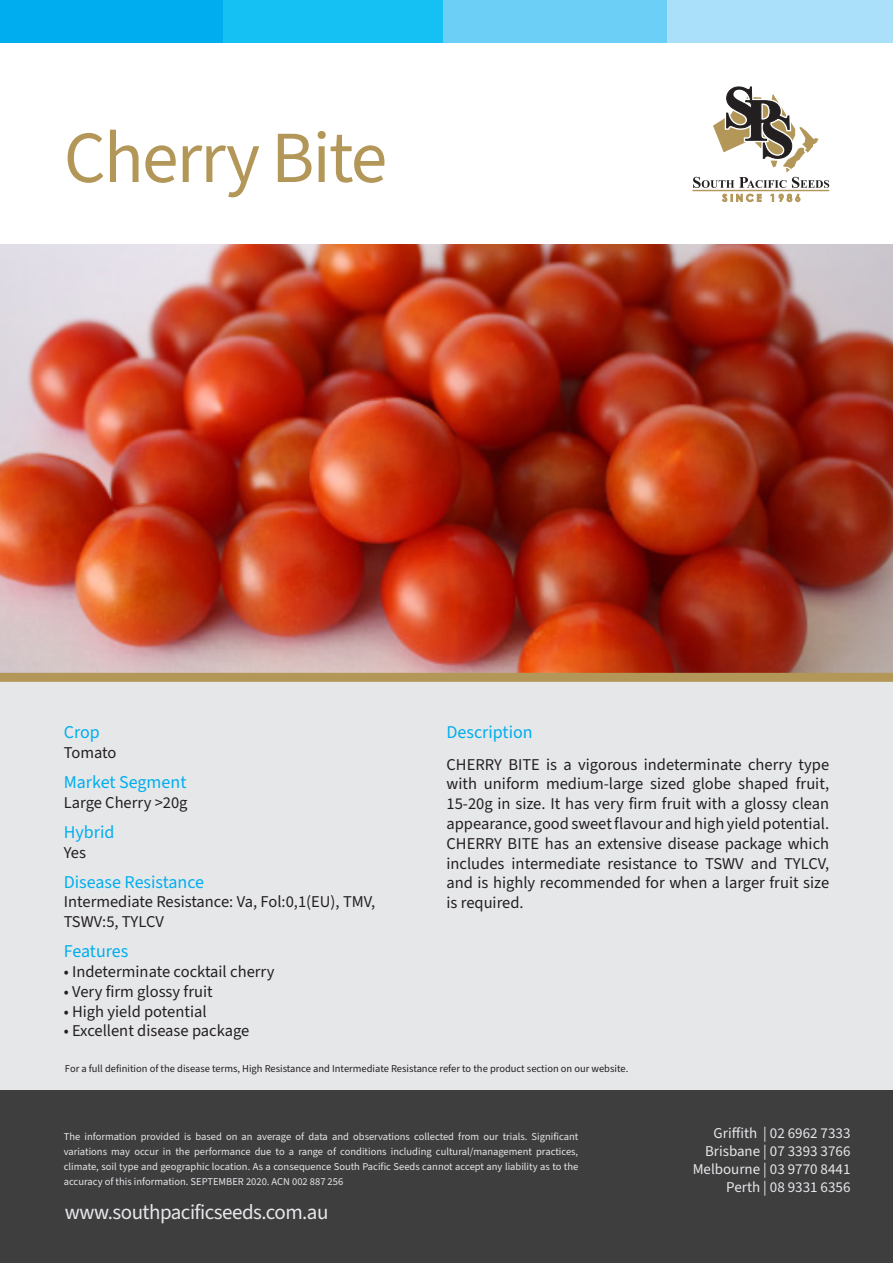
<style>
.page{position:relative;width:893px;height:1263px;background:#fff}
.page>*{position:absolute;margin:0;border:0;box-sizing:border-box;transform-origin:0 0}
.t1{font:73.5px "Source Sans 3";letter-spacing:-.025em;color:#b39758}
.t2{font:21px "Source Sans 3";letter-spacing:-.025em;color:#e6e7e9}
.t3{font:18px "Source Sans 3";color:#00aeef}
.t4{font:16.5px/19.8px "Source Sans 3";color:#231f20;text-align:justify}
.t5{font:15px "Source Sans 3";color:#e6e7e9}
.t6{font:10.5px/15px "Source Sans 3";color:#e6e7e9;text-align:justify}
.t7{font:10.5px "Source Sans 3";color:#231f20}
</style>
<div class="page">
<img style="left:0;top:244px;width:893px;height:429px">
<div style="left:0;top:677px;width:893px;height:414px;background:#e6e7e9"></div>
<div style="left:0;top:1091px;width:893px;height:172px;background:#3e3e3f"></div>
<div style="left:0;top:0;width:223px;height:43px;background:#00aeef"></div>
<div style="left:223px;top:0;width:224px;height:43px;background:#15c0f2"></div>
<div style="left:444px;top:0;width:224px;height:43px;background:#6bcff6"></div>
<div style="left:668px;top:0;width:225px;height:43px;background:#aae0f9"></div>
<hr style="left:692px;top:190px;width:137px;height:1px;background:#b39758">
<svg style="left:722px;top:194px;width:39px;height:8px"></svg>
<svg style="left:771px;top:194px;width:29px;height:8px"></svg>
<svg style="left:693px;top:86px;width:136px;height:102px"></svg>
<div style="left:0;top:673px;width:893px;height:9px;background:#b39758"></div>
<p class="t1" style="left:64px;top:108px;width:325px">Cherry Bite</p>
<p class="t3" style="left:64px;top:720px;width:38px">Crop</p>
<p class="t4" style="left:64px;top:743px;width:54px">Tomato</p>
<p class="t3" style="left:64px;top:770px;width:124px">Market Segment</p>
<p class="t4" style="left:64px;top:793px;width:125px">Large Cherry &gt;20g</p>
<p class="t3" style="left:64px;top:820px;width:52px">Hybrid</p>
<p class="t4" style="left:64px;top:843px;width:24px">Yes</p>
<p class="t3" style="left:64px;top:869px;width:142px">Disease Resistance</p>
<p class="t4" style="left:64px;top:892px;width:313px">Intermediate Resistance: Va, Fol:0,1(EU), TMV,</p>
<p class="t4" style="left:64px;top:912px;width:102px">TSWV:5, TYLCV</p>
<p class="t3" style="left:64px;top:939px;width:66px">Features</p>
<p class="t4" style="left:64px;top:962px;width:212px">• Indeterminate cocktail cherry</p>
<p class="t4" style="left:64px;top:982px;width:150px">• Very firm glossy fruit</p>
<p class="t4" style="left:64px;top:1002px;width:144px">• High yield potential</p>
<p class="t4" style="left:64px;top:1021px;width:187px">• Excellent disease package</p>
<p class="t3" style="left:446px;top:720px;width:88px">Description</p>
<p class="t4" style="left:446px;top:755px;width:384px">CHERRY BITE is a vigorous indeterminate cherry type with uniform medium-large sized globe shaped fruit, 15-20g in size. It has very firm fruit with a glossy clean appearance, good sweet flavour and high yield potential.<br>CHERRY BITE has an extensive disease package which includes intermediate resistance to TSWV and TYLCV, and is highly recommended for when a larger fruit size is required.</p>
<p class="t7" style="left:65px;top:1061px;width:565px">For a full definition of the disease terms, High Resistance and Intermediate Resistance refer to the product section on our website.</p>
<p class="t6" style="left:64px;top:1129px;width:516px">The information provided is based on an average of data and observations collected from our trials. Significant variations may occur in the performance due to a range of conditions including cultural/management practices, climate, soil type and geographic location. As a consequence South Pacific Seeds cannot accept any liability as to the accuracy of this information. SEPTEMBER 2020. ACN 002 887 256</p>
<p class="t2" style="left:65px;top:1198px;width:265px">www.southpacificseeds.com.au</p>
<p class="t5" style="left:714px;top:1123px;width:138px">Griffith | 02 6962 7333</p>
<p class="t5" style="left:705px;top:1141px;width:147px">Brisbane | 07 3393 3766</p>
<p class="t5" style="left:693px;top:1159px;width:159px">Melbourne | 03 9770 8441</p>
<p class="t5" style="left:726px;top:1177px;width:126px">Perth | 08 9331 6356</p>
</div>
